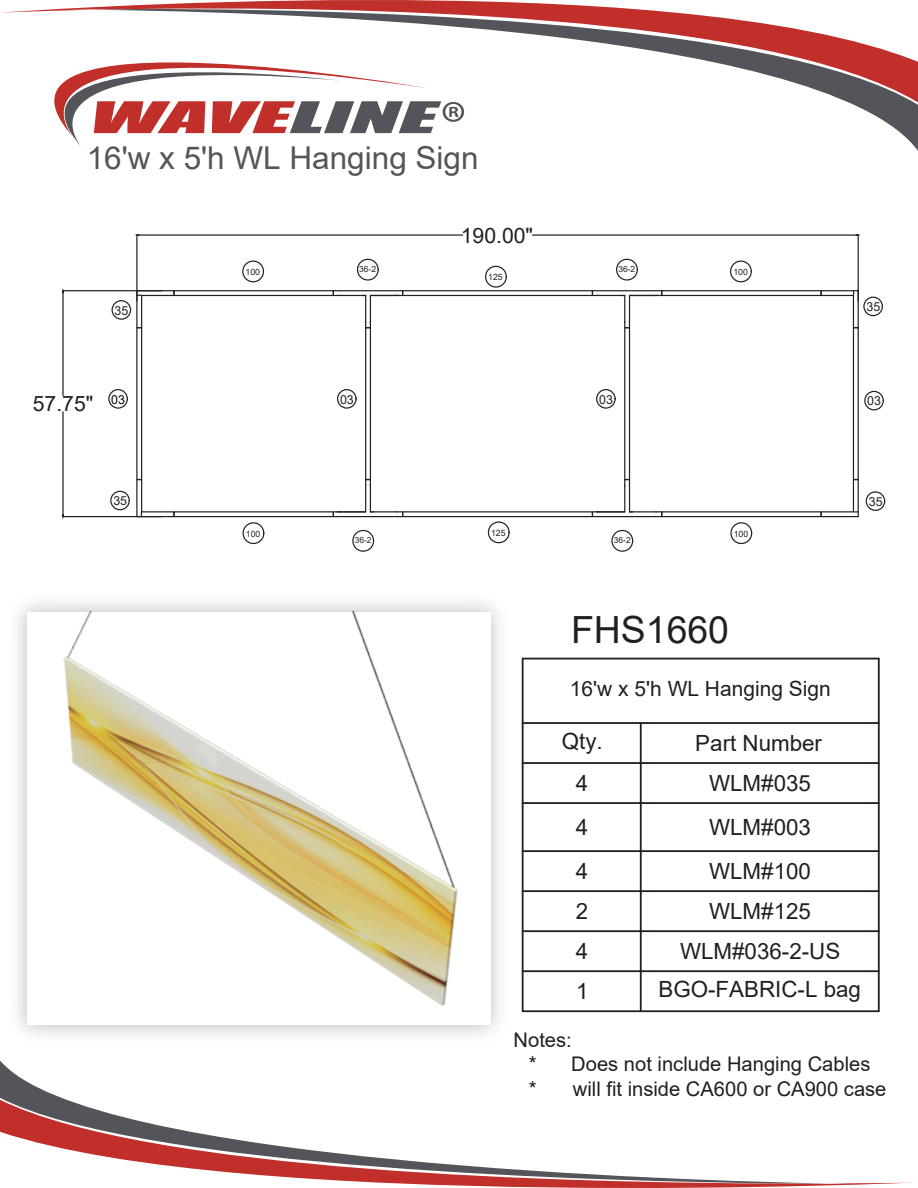
<style>
.page{position:relative;width:918px;height:1188px;background:#fff}
.page>*{position:absolute;margin:0;border:0;box-sizing:border-box;transform-origin:0 0}
.t1{font:37.5px "Arial";color:#231f20}
.t2{font:31.5px "Arial";color:#54555a}
.t3{font:22.35px "Arial";color:#231f20}
.t4{font:21.15px "Arial";color:#231f20}
.t5{font:21px "Arial";color:#231f20}
.t6{font:20.1px/24.3px "Arial";color:#231f20}
.t7{font:12.45px "Arial";color:#231f20}
.t8{font:12.45px "Arial";color:#050504}
.t9{font:8.7px "Arial";color:#231f20}
.t10{font:8.4px "Arial";color:#231f20}
</style>
<div class="page">
<svg style="left:0;top:1080px;width:67px;height:20px"></svg>
<svg style="left:0;top:1100px;width:915px;height:88px"></svg>
<svg style="left:464px;top:102px;width:454px;height:49px"></svg>
<svg style="left:2px;top:0;width:916px;height:102px"></svg>
<svg style="left:45px;top:55px;width:419px;height:91px"></svg>
<img style="left:0;top:602px;width:500px;height:478px">
<img style="left:27px;top:611px;width:464px;height:463px">
<svg style="left:521px;top:657px;width:359px;height:356px"></svg>
<hr style="left:640px;top:723px;width:2px;height:288px;background:#231f20">
<hr style="left:878px;top:659px;width:2px;height:352px;background:#231f20">
<svg style="left:136px;top:478px;width:39px;height:40px"></svg>
<svg style="left:135px;top:290px;width:40px;height:39px"></svg>
<svg style="left:820px;top:289px;width:39px;height:40px"></svg>
<svg style="left:820px;top:478px;width:39px;height:40px"></svg>
<div style="left:136px;top:327px;width:6px;height:153px;border:1px solid #231f20"></div>
<div style="left:853px;top:327px;width:6px;height:153px;border:1px solid #231f20"></div>
<div style="left:108px;top:389px;width:20px;height:20px;border:1px solid #231f20;border-radius:50%"></div>
<div style="left:864px;top:391px;width:20px;height:19px;border:1px solid #231f20;border-radius:50%"></div>
<svg style="left:332px;top:480px;width:72px;height:38px"></svg>
<svg style="left:332px;top:290px;width:72px;height:37px"></svg>
<div style="left:352px;top:530px;width:22px;height:22px;border:1px solid #231f20;border-radius:50%"></div>
<div style="left:357px;top:259px;width:22px;height:22px;border:1px solid #231f20;border-radius:50%"></div>
<div style="left:365px;top:327px;width:6px;height:153px;border:1px solid #231f20"></div>
<div style="left:337px;top:389px;width:20px;height:20px;border:1px solid #231f20;border-radius:50%"></div>
<hr style="left:62px;top:290px;width:100px;height:1px;background:#231f20">
<hr style="left:62px;top:516px;width:100px;height:1px;background:#231f20">
<hr style="left:62px;top:293px;width:2px;height:103px;background:#231f20">
<hr style="left:62px;top:412px;width:2px;height:103px;background:#231f20">
<svg style="left:591px;top:479px;width:72px;height:39px"></svg>
<svg style="left:591px;top:290px;width:72px;height:38px"></svg>
<div style="left:611px;top:530px;width:22px;height:22px;border:1px solid #231f20;border-radius:50%"></div>
<div style="left:616px;top:259px;width:22px;height:22px;border:1px solid #231f20;border-radius:50%"></div>
<div style="left:624px;top:327px;width:6px;height:153px;border:1px solid #231f20"></div>
<div style="left:596px;top:389px;width:20px;height:20px;border:1px solid #231f20;border-radius:50%"></div>
<div style="left:402px;top:290px;width:191px;height:6px;border:1px solid #231f20"></div>
<div style="left:485px;top:266px;width:22px;height:22px;border:1px solid #231f20;border-radius:50%"></div>
<div style="left:402px;top:511px;width:191px;height:6px;border:1px solid #231f20"></div>
<div style="left:488px;top:521px;width:22px;height:22px;border:1px solid #231f20;border-radius:50%"></div>
<div style="left:112px;top:300px;width:19px;height:20px;border:1px solid #231f20;border-radius:50%"></div>
<div style="left:110px;top:491px;width:20px;height:19px;border:1px solid #231f20;border-radius:50%"></div>
<div style="left:866px;top:491px;width:19px;height:20px;border:1px solid #231f20;border-radius:50%"></div>
<div style="left:863px;top:297px;width:20px;height:19px;border:1px solid #231f20;border-radius:50%"></div>
<div style="left:173px;top:511px;width:161px;height:6px;border:1px solid #231f20"></div>
<div style="left:243px;top:522px;width:21px;height:22px;border:1px solid #231f20;border-radius:50%"></div>
<div style="left:661px;top:511px;width:161px;height:6px;border:1px solid #231f20"></div>
<div style="left:730px;top:522px;width:22px;height:22px;border:1px solid #231f20;border-radius:50%"></div>
<div style="left:661px;top:290px;width:161px;height:6px;border:1px solid #231f20"></div>
<div style="left:730px;top:261px;width:22px;height:21px;border:1px solid #231f20;border-radius:50%"></div>
<div style="left:173px;top:290px;width:161px;height:6px;border:1px solid #231f20"></div>
<div style="left:242px;top:261px;width:22px;height:21px;border:1px solid #231f20;border-radius:50%"></div>
<hr style="left:136px;top:234px;width:2px;height:67px;background:#231f20">
<hr style="left:858px;top:234px;width:1px;height:67px;background:#231f20">
<hr style="left:139px;top:234px;width:324px;height:2px;background:#231f20">
<hr style="left:532px;top:234px;width:324px;height:2px;background:#231f20">
<h2 class="t2" style="left:87px;top:137px;width:393px">16'w x 5'h WL Hanging Sign</h2>
<p class="t4" style="left:461px;top:221px;width:74px">190.00"</p>
<p class="t7" style="left:115px;top:302px;width:15px">35</p>
<p class="t10" style="left:359px;top:263px;width:18px">36-2</p>
<p class="t10" style="left:618px;top:263px;width:18px">36-2</p>
<p class="t9" style="left:246px;top:266px;width:16px">100</p>
<p class="t9" style="left:733px;top:266px;width:16px">100</p>
<p class="t9" style="left:488px;top:271px;width:16px">125</p>
<p class="t7" style="left:866px;top:298px;width:15px">35</p>
<p class="t4" style="left:33px;top:389px;width:62px">57.75"</p>
<p class="t8" style="left:111px;top:391px;width:15px">03</p>
<p class="t7" style="left:867px;top:392px;width:15px">03</p>
<p class="t7" style="left:340px;top:391px;width:15px">03</p>
<p class="t7" style="left:599px;top:391px;width:15px">03</p>
<p class="t7" style="left:113px;top:492px;width:15px">35</p>
<p class="t7" style="left:869px;top:493px;width:15px">35</p>
<p class="t9" style="left:491px;top:527px;width:16px">125</p>
<p class="t9" style="left:246px;top:528px;width:16px">100</p>
<p class="t9" style="left:734px;top:528px;width:16px">100</p>
<p class="t10" style="left:355px;top:535px;width:18px">36-2</p>
<p class="t10" style="left:614px;top:535px;width:18px">36-2</p>
<h1 class="t1" style="left:571px;top:604px;width:160px">FHS1660</h1>
<p class="t5" style="left:570px;top:674px;width:262px">16'w x 5'h WL Hanging Sign</p>
<p class="t3" style="left:562px;top:726px;width:43px">Qty.</p>
<p class="t3" style="left:695px;top:728px;width:128px">Part Number</p>
<p class="t3" style="left:576px;top:768px;width:14px">4</p>
<p class="t3" style="left:709px;top:768px;width:103px">WLM#035</p>
<p class="t3" style="left:576px;top:812px;width:14px">4</p>
<p class="t3" style="left:709px;top:812px;width:103px">WLM#003</p>
<p class="t3" style="left:576px;top:856px;width:14px">4</p>
<p class="t3" style="left:709px;top:856px;width:103px">WLM#100</p>
<p class="t3" style="left:576px;top:896px;width:14px">2</p>
<p class="t3" style="left:709px;top:896px;width:103px">WLM#125</p>
<p class="t3" style="left:576px;top:936px;width:14px">4</p>
<p class="t3" style="left:680px;top:936px;width:162px">WLM#036-2-US</p>
<p class="t3" style="left:576px;top:976px;width:14px">1</p>
<p class="t3" style="left:659px;top:974px;width:204px">BGO-FABRIC-L bag</p>
<p class="t6" style="left:529px;top:1028px;width:359px;text-indent:-15px">Notes:<br>* Does not include Hanging Cables<br>* will fit inside CA600 or CA900 case</p>
</div>
